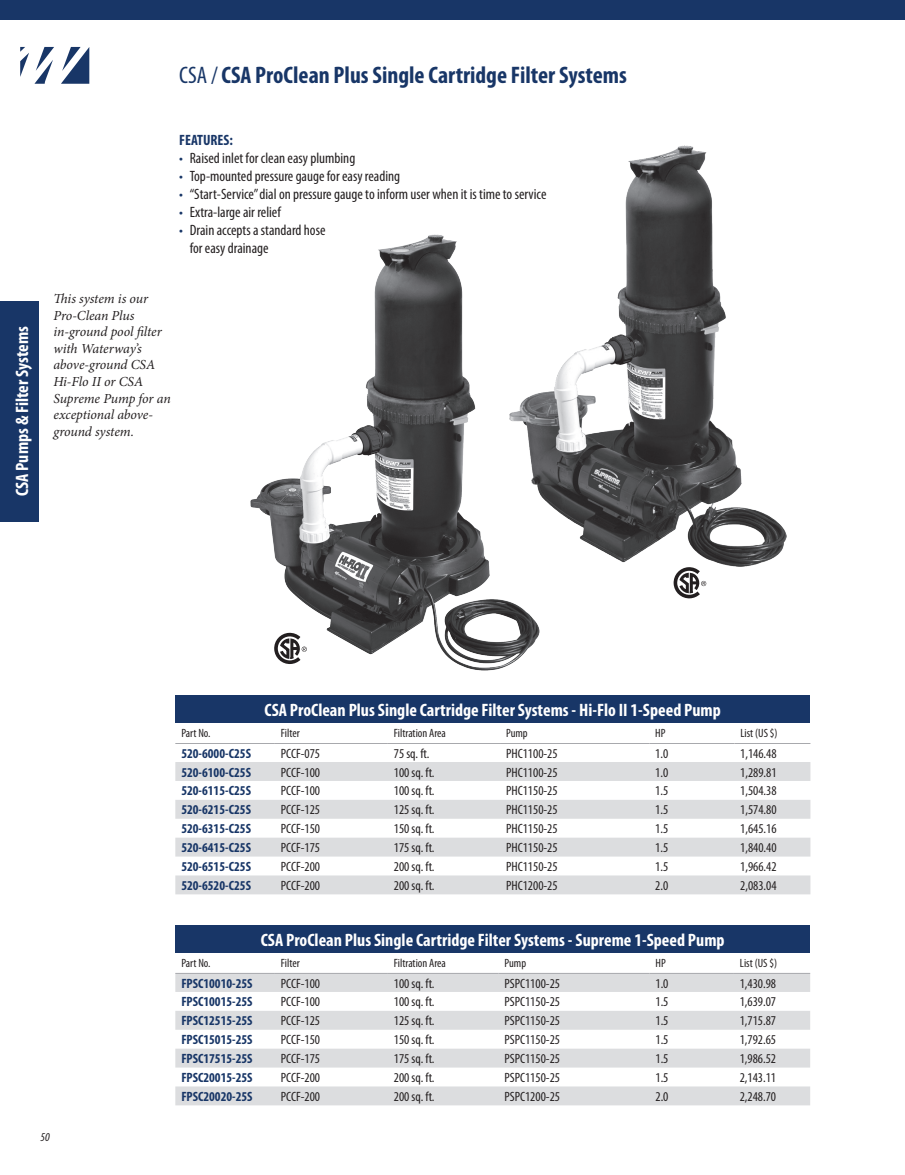
<style>
.page{position:relative;width:905px;height:1175px;background:#fff}
.page>*{position:absolute;margin:0;border:0;box-sizing:border-box;transform-origin:0 0}
.t1{font:700 condensed 24px "Myriad Pro";color:#183667}
.t2{font:700 condensed 18px "Myriad Pro";color:#fff}
.t3{font:condensed 15px/18px "Myriad Pro";color:#231f20}
.t4{font:700 condensed 15px "Myriad Pro";color:#183667}
.t5{font:italic 13.8px/16.5px "Minion Pro";letter-spacing:-.01em;color:#231f20}
.t6{font:condensed 13.5px "Myriad Pro";color:#231f20}
.t7{font:700 condensed 13.5px "Myriad Pro";color:#183667}
.t8{font:condensed 12px "Myriad Pro";color:#231f20}
.t9{font:italic condensed 12px "Myriad Pro";color:#231f20}
.s1{font-weight:400}
.s2{color:#183667}
</style>
<div class="page">
<svg style="left:61px;top:47px;width:28px;height:37px"></svg>
<svg style="left:20px;top:47px;width:34px;height:37px"></svg>
<svg style="left:904px;top:0;width:1px;height:20px"></svg>
<div style="left:0;top:0;width:904px;height:20px;background:#183667"></div>
<div style="left:0;top:301px;width:38px;height:220px;background:#183667"></div>
<div style="left:175px;top:695px;width:635px;height:27px;background:#183667"></div>
<div style="left:175px;top:925px;width:635px;height:27px;background:#183667"></div>
<svg style="left:175px;top:762px;width:635px;height:132px;fill:#dcdddf"></svg>
<hr style="left:175px;top:743px;width:100px;height:1px;background:#a8a9ad">
<hr style="left:275px;top:743px;width:113px;height:1px;background:#a8a9ad">
<hr style="left:388px;top:743px;width:112px;height:1px;background:#a8a9ad">
<hr style="left:500px;top:743px;width:149px;height:1px;background:#a8a9ad">
<hr style="left:649px;top:743px;width:85px;height:1px;background:#a8a9ad">
<hr style="left:734px;top:743px;width:76px;height:1px;background:#a8a9ad">
<svg style="left:175px;top:974px;width:635px;height:131px;fill:#dcdddf"></svg>
<hr style="left:175px;top:973px;width:100px;height:1px;background:#a8a9ad">
<hr style="left:275px;top:973px;width:113px;height:1px;background:#a8a9ad">
<hr style="left:388px;top:973px;width:110px;height:1px;background:#a8a9ad">
<hr style="left:498px;top:973px;width:151px;height:1px;background:#a8a9ad">
<hr style="left:649px;top:973px;width:85px;height:1px;background:#a8a9ad">
<hr style="left:734px;top:973px;width:76px;height:1px;background:#a8a9ad">
<svg style="left:673px;top:567px;width:33px;height:32px"></svg>
<img style="left:539px;top:145px;width:247px;height:421px">
<img style="left:251px;top:235px;width:288px;height:435px">
<h2 class="t2" style="left:12px;top:496px;width:172px;rotate:-90deg">CSA Pumps &amp; Filter Systems</h2>
<h1 class="t1" style="left:179px;top:62px;width:449px"><span class="s1">CSA /</span> CSA ProClean Plus Single Cartridge Filter Systems</h1>
<p class="t4" style="left:179px;top:132px;width:55px">FEATURES:</p>
<p class="t3" style="left:179px;top:149px;width:178px"><span class="s2">•</span> Raised inlet for clean easy plumbing</p>
<p class="t3" style="left:179px;top:167px;width:222px"><span class="s2">•</span> Top-mounted pressure gauge for easy reading</p>
<p class="t3" style="left:179px;top:185px;width:369px"><span class="s2">•</span> “Start-Service” dial on pressure gauge to inform user when it is time to service</p>
<p class="t3" style="left:179px;top:203px;width:103px"><span class="s2">•</span> Extra-large air relief</p>
<p class="t3" style="left:190px;top:221px;width:137px;text-indent:-10px"><span class="s2">•</span> Drain accepts a standard hose for easy drainage</p>
<p class="t5" style="left:53px;top:290px;width:119px">This system is our<br>Pro-Clean Plus in-ground pool filter with Waterway’s above-ground CSA<br>Hi-Flo II or CSA<br>Supreme Pump for an exceptional above&shy;ground system.</p>
<p class="t9" style="left:40px;top:1130px;width:11px">50</p>
<h2 class="t2" style="left:264px;top:700px;width:458px">CSA ProClean Plus Single Cartridge Filter Systems - Hi-Flo II 1-Speed Pump</h2>
<p class="t8" style="left:181px;top:727px;width:31px">Part No.</p>
<p class="t8" style="left:281px;top:727px;width:20px">Filter</p>
<p class="t8" style="left:394px;top:727px;width:54px">Filtration Area</p>
<p class="t8" style="left:506px;top:727px;width:23px">Pump</p>
<p class="t8" style="left:655px;top:727px;width:12px">HP</p>
<p class="t8" style="left:740px;top:727px;width:39px">List (US $)</p>
<p class="t7" style="left:181px;top:745px;width:71px">520-6000-C25S</p>
<p class="t6" style="left:281px;top:746px;width:41px">PCCF-075</p>
<p class="t6" style="left:394px;top:746px;width:37px">75 sq. ft.</p>
<p class="t6" style="left:506px;top:746px;width:53px">PHC1100-25</p>
<p class="t6" style="left:655px;top:746px;width:15px">1.0</p>
<p class="t6" style="left:740px;top:746px;width:38px">1,146.48</p>
<p class="t7" style="left:181px;top:764px;width:71px">520-6100-C25S</p>
<p class="t6" style="left:281px;top:764px;width:41px">PCCF-100</p>
<p class="t6" style="left:394px;top:764px;width:42px">100 sq. ft.</p>
<p class="t6" style="left:506px;top:764px;width:53px">PHC1100-25</p>
<p class="t6" style="left:655px;top:764px;width:15px">1.0</p>
<p class="t6" style="left:740px;top:764px;width:38px">1,289.81</p>
<p class="t7" style="left:181px;top:783px;width:71px">520-6115-C25S</p>
<p class="t6" style="left:281px;top:783px;width:41px">PCCF-100</p>
<p class="t6" style="left:394px;top:783px;width:42px">100 sq. ft.</p>
<p class="t6" style="left:506px;top:783px;width:53px">PHC1150-25</p>
<p class="t6" style="left:655px;top:783px;width:15px">1.5</p>
<p class="t6" style="left:740px;top:783px;width:38px">1,504.38</p>
<p class="t7" style="left:181px;top:802px;width:71px">520-6215-C25S</p>
<p class="t6" style="left:281px;top:802px;width:41px">PCCF-125</p>
<p class="t6" style="left:394px;top:802px;width:42px">125 sq. ft.</p>
<p class="t6" style="left:506px;top:802px;width:53px">PHC1150-25</p>
<p class="t6" style="left:655px;top:802px;width:15px">1.5</p>
<p class="t6" style="left:740px;top:802px;width:38px">1,574.80</p>
<p class="t7" style="left:181px;top:821px;width:71px">520-6315-C25S</p>
<p class="t6" style="left:281px;top:821px;width:41px">PCCF-150</p>
<p class="t6" style="left:394px;top:821px;width:42px">150 sq. ft.</p>
<p class="t6" style="left:506px;top:821px;width:53px">PHC1150-25</p>
<p class="t6" style="left:655px;top:821px;width:15px">1.5</p>
<p class="t6" style="left:740px;top:821px;width:38px">1,645.16</p>
<p class="t7" style="left:181px;top:840px;width:71px">520-6415-C25S</p>
<p class="t6" style="left:281px;top:840px;width:41px">PCCF-175</p>
<p class="t6" style="left:394px;top:840px;width:42px">175 sq. ft.</p>
<p class="t6" style="left:506px;top:840px;width:53px">PHC1150-25</p>
<p class="t6" style="left:655px;top:840px;width:15px">1.5</p>
<p class="t6" style="left:740px;top:840px;width:38px">1,840.40</p>
<p class="t7" style="left:181px;top:859px;width:71px">520-6515-C25S</p>
<p class="t6" style="left:281px;top:859px;width:41px">PCCF-200</p>
<p class="t6" style="left:394px;top:859px;width:42px">200 sq. ft.</p>
<p class="t6" style="left:506px;top:859px;width:53px">PHC1150-25</p>
<p class="t6" style="left:655px;top:859px;width:15px">1.5</p>
<p class="t6" style="left:740px;top:859px;width:38px">1,966.42</p>
<p class="t7" style="left:181px;top:878px;width:71px">520-6520-C25S</p>
<p class="t6" style="left:281px;top:878px;width:41px">PCCF-200</p>
<p class="t6" style="left:394px;top:878px;width:42px">200 sq. ft.</p>
<p class="t6" style="left:506px;top:878px;width:53px">PHC1200-25</p>
<p class="t6" style="left:655px;top:878px;width:15px">2.0</p>
<p class="t6" style="left:740px;top:878px;width:38px">2,083.04</p>
<h2 class="t2" style="left:261px;top:929px;width:465px">CSA ProClean Plus Single Cartridge Filter Systems - Supreme 1-Speed Pump</h2>
<p class="t8" style="left:181px;top:957px;width:31px">Part No.</p>
<p class="t8" style="left:281px;top:957px;width:20px">Filter</p>
<p class="t8" style="left:394px;top:957px;width:54px">Filtration Area</p>
<p class="t8" style="left:504px;top:957px;width:23px">Pump</p>
<p class="t8" style="left:655px;top:957px;width:12px">HP</p>
<p class="t8" style="left:740px;top:957px;width:39px">List (US $)</p>
<p class="t7" style="left:181px;top:975px;width:73px">FPSC10010-25S</p>
<p class="t6" style="left:281px;top:975px;width:41px">PCCF-100</p>
<p class="t6" style="left:394px;top:975px;width:42px">100 sq. ft.</p>
<p class="t6" style="left:504px;top:975px;width:57px">PSPC1100-25</p>
<p class="t6" style="left:655px;top:975px;width:15px">1.0</p>
<p class="t6" style="left:739px;top:975px;width:38px">1,430.98</p>
<p class="t7" style="left:181px;top:994px;width:73px">FPSC10015-25S</p>
<p class="t6" style="left:281px;top:994px;width:41px">PCCF-100</p>
<p class="t6" style="left:394px;top:994px;width:42px">100 sq. ft.</p>
<p class="t6" style="left:504px;top:994px;width:57px">PSPC1150-25</p>
<p class="t6" style="left:655px;top:994px;width:15px">1.5</p>
<p class="t6" style="left:739px;top:994px;width:38px">1,639.07</p>
<p class="t7" style="left:181px;top:1013px;width:73px">FPSC12515-25S</p>
<p class="t6" style="left:281px;top:1013px;width:41px">PCCF-125</p>
<p class="t6" style="left:394px;top:1013px;width:42px">125 sq. ft.</p>
<p class="t6" style="left:504px;top:1013px;width:57px">PSPC1150-25</p>
<p class="t6" style="left:655px;top:1013px;width:15px">1.5</p>
<p class="t6" style="left:739px;top:1013px;width:38px">1,715.87</p>
<p class="t7" style="left:181px;top:1032px;width:73px">FPSC15015-25S</p>
<p class="t6" style="left:281px;top:1032px;width:41px">PCCF-150</p>
<p class="t6" style="left:394px;top:1032px;width:42px">150 sq. ft.</p>
<p class="t6" style="left:504px;top:1032px;width:57px">PSPC1150-25</p>
<p class="t6" style="left:655px;top:1032px;width:15px">1.5</p>
<p class="t6" style="left:739px;top:1032px;width:38px">1,792.65</p>
<p class="t7" style="left:181px;top:1051px;width:73px">FPSC17515-25S</p>
<p class="t6" style="left:281px;top:1051px;width:41px">PCCF-175</p>
<p class="t6" style="left:394px;top:1051px;width:42px">175 sq. ft.</p>
<p class="t6" style="left:504px;top:1051px;width:57px">PSPC1150-25</p>
<p class="t6" style="left:655px;top:1051px;width:15px">1.5</p>
<p class="t6" style="left:739px;top:1051px;width:38px">1,986.52</p>
<p class="t7" style="left:181px;top:1070px;width:73px">FPSC20015-25S</p>
<p class="t6" style="left:281px;top:1070px;width:41px">PCCF-200</p>
<p class="t6" style="left:394px;top:1070px;width:42px">200 sq. ft.</p>
<p class="t6" style="left:504px;top:1070px;width:57px">PSPC1150-25</p>
<p class="t6" style="left:655px;top:1070px;width:15px">1.5</p>
<p class="t6" style="left:739px;top:1070px;width:38px">2,143.11</p>
<p class="t7" style="left:181px;top:1089px;width:73px">FPSC20020-25S</p>
<p class="t6" style="left:281px;top:1089px;width:41px">PCCF-200</p>
<p class="t6" style="left:394px;top:1089px;width:42px">200 sq. ft.</p>
<p class="t6" style="left:504px;top:1089px;width:57px">PSPC1200-25</p>
<p class="t6" style="left:655px;top:1089px;width:15px">2.0</p>
<p class="t6" style="left:739px;top:1089px;width:38px">2,248.70</p>
</div>
